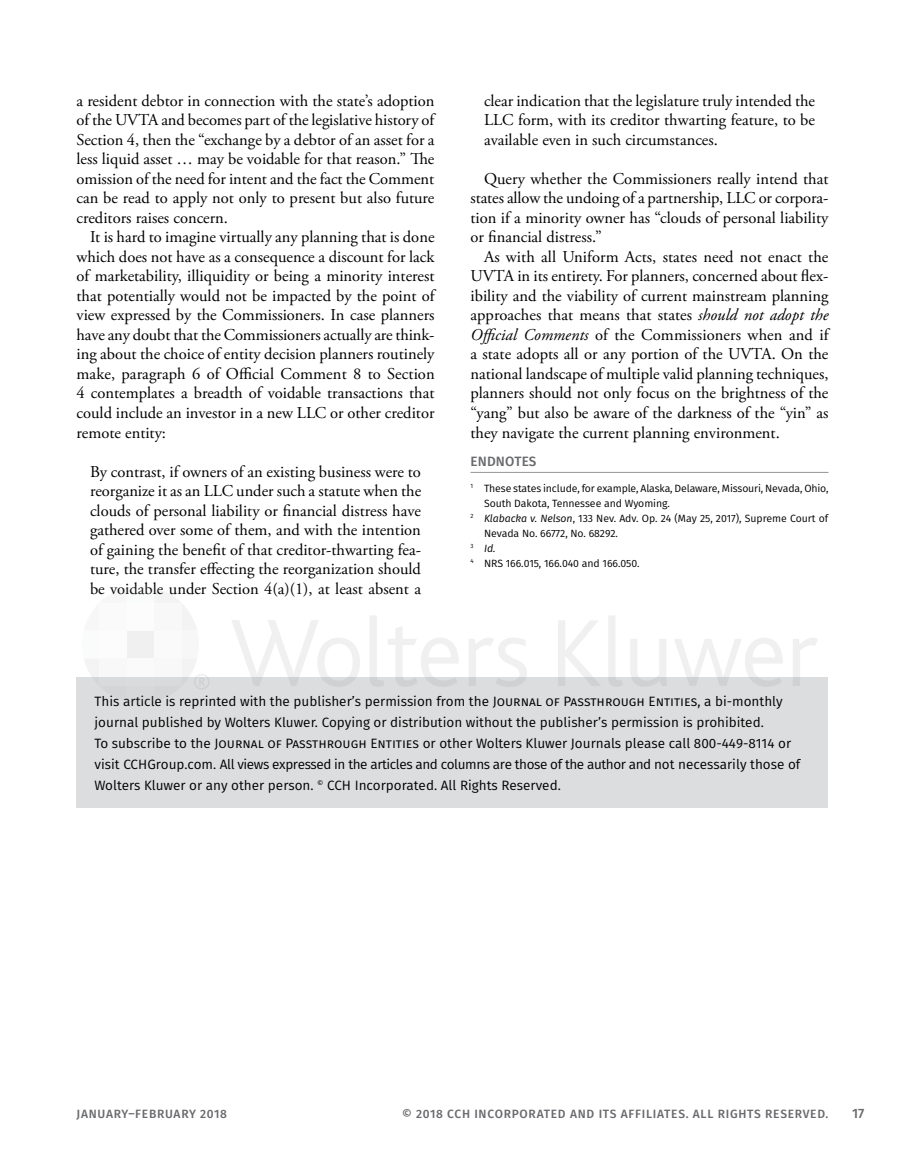
<style>
.page{position:relative;width:905px;height:1175px;background:#fff}
.page>*{position:absolute;margin:0;border:0;box-sizing:border-box;transform-origin:0 0}
.Body_A{font:16.5px/19.5px "Adobe Garamond Pro";color:#000;text-align:justify}
.Body_Quote_A{font:16.5px/19.5px "Adobe Garamond Pro";color:#000;text-align:justify}
.t1{font:13.5px/21px "Fira Sans";color:#000}
.Endnotes_H1{font:500 13.5px "Fira Sans";letter-spacing:.01em;color:#696a6d}
.t2{font:500 12px "Fira Sans";letter-spacing:.06em;color:#696a6d}
.Endnote{font:10.5px/15px "Fira Sans";letter-spacing:-.005em;color:#000}
.Endnote-2{font:italic 10.5px "Fira Sans";color:#000}
.s1{font-style:italic}
</style>
<div class="page">
<hr style="left:470px;top:472px;width:358px;height:1px;background:#939598">
<div style="left:76px;top:677px;width:752px;height:131px;background:#dcddde"></div>
<svg style="left:232px;top:620px;width:128px;height:67px"></svg>
<svg style="left:370px;top:616px;width:88px;height:71px"></svg>
<svg style="left:793px;top:638px;width:25px;height:48px"></svg>
<svg style="left:469px;top:638px;width:58px;height:49px"></svg>
<svg style="left:558px;top:620px;width:42px;height:66px"></svg>
<svg style="left:608px;top:616px;width:14px;height:71px"></svg>
<svg style="left:630px;top:639px;width:37px;height:48px"></svg>
<svg style="left:674px;top:638px;width:108px;height:49px"></svg>
<svg style="left:84px;top:588px;width:125px;height:101px"></svg>
<p class="Body_A" style="left:76px;top:91px;width:359px">a resident debtor in connection with the state’s adoption of the UVTA and becomes part of the legislative history of Section 4, then the “exchange by a debtor of an asset for a less liquid asset … may be voidable for that reason.” The omission of the need for intent and the fact the Comment can be read to apply not only to present but also future creditors raises concern.</p>
<p class="Body_A" style="left:76px;top:228px;width:360px;text-indent:14px">It is hard to imagine virtually any planning that is done which does not have as a consequence a discount for lack of marketability, illiquidity or being a minority interest that potentially would not be impacted by the point of view expressed by the Commissioners. In case planners have any doubt that the Commissioners actually are think&shy;ing about the choice of entity decision planners routinely make, paragraph 6 of Official Comment 8 to Section 4 contemplates a breadth of voidable transactions that could include an investor in a new LLC or other creditor remote entity:</p>
<p class="Body_Quote_A" style="left:90px;top:462px;width:332px">By contrast, if owners of an existing business were to reorganize it as an LLC under such a statute when the clouds of personal liability or financial distress have gathered over some of them, and with the intention of gaining the benefit of that creditor-thwarting fea&shy;ture, the transfer effecting the reorganization should be voidable under Section 4(a)(1), at least absent a</p>
<p class="Body_Quote_A" style="left:484px;top:91px;width:332px">clear indication that the legislature truly intended the LLC form, with its creditor thwarting feature, to be available even in such circumstances.</p>
<p class="Body_A" style="left:470px;top:169px;width:359px;text-indent:14px">Query whether the Commissioners really intend that states allow the undoing of a partnership, LLC or corpora&shy;tion if a minority owner has “clouds of personal liability or financial distress.”</p>
<p class="Body_A" style="left:470px;top:247px;width:359px;text-indent:14px">As with all Uniform Acts, states need not enact the UVTA in its entirety. For planners, concerned about flex&shy;ibility and the viability of current mainstream planning approaches that means that states <span class="s1">should not adopt the Official Comments</span> of the Commissioners when and if a state adopts all or any portion of the UVTA. On the national landscape of multiple valid planning techniques, planners should not only focus on the brightness of the “yang” but also be aware of the darkness of the “yin” as they navigate the current planning environment.</p>
<p class="Endnotes_H1" style="left:470px;top:450px;width:67px">ENDNOTES</p>
<p class="Endnote" style="left:484px;top:480px;width:346px;text-indent:-14px"><sup>1</sup> These states include, for example, Alaska, Delaware, Missouri, Nevada, Ohio,<br>South Dakota, Tennessee and Wyoming.</p>
<p class="Endnote" style="left:484px;top:510px;width:346px;text-indent:-14px"><sup>2</sup> <span class="s1">Klabacka v. Nelson</span>, 133 Nev. Adv. Op. 24 (May 25, 2017), Supreme Court of<br>Nevada No. 66772, No. 68292.</p>
<p class="Endnote-2" style="left:470px;top:540px;width:27px"><sup>3</sup> Id.</p>
<p class="Endnote" style="left:470px;top:555px;width:171px"><sup>4</sup> NRS 166.015, 166.040 and 166.050.</p>
<p class="t1" style="left:94px;top:690px;width:708px">This article is reprinted with the publisher’s permission from the Journal of Passthrough Entities, a bi-monthly journal published by Wolters Kluwer. Copying or distribution without the publisher’s permission is prohibited.<br>To subscribe to the Journal of Passthrough Entities or other Wolters Kluwer Journals please call 800-449-8114 or visit CCHGroup.com. All views expressed in the articles and columns are those of the author and not necessarily those of Wolters Kluwer or any other person. <sup>©</sup> CCH Incorporated. All Rights Reserved.</p>
<p class="t2" style="left:77px;top:1104px;width:152px">JANUARY–FEBRUARY 2018</p>
<p class="t2" style="left:402px;top:1104px;width:428px">© 2018 CCH INCORPORATED AND ITS AFFILIATES. ALL RIGHTS RESERVED.</p>
<p class="Endnotes_H1" style="left:852px;top:1102px;width:14px">17</p>
</div>
